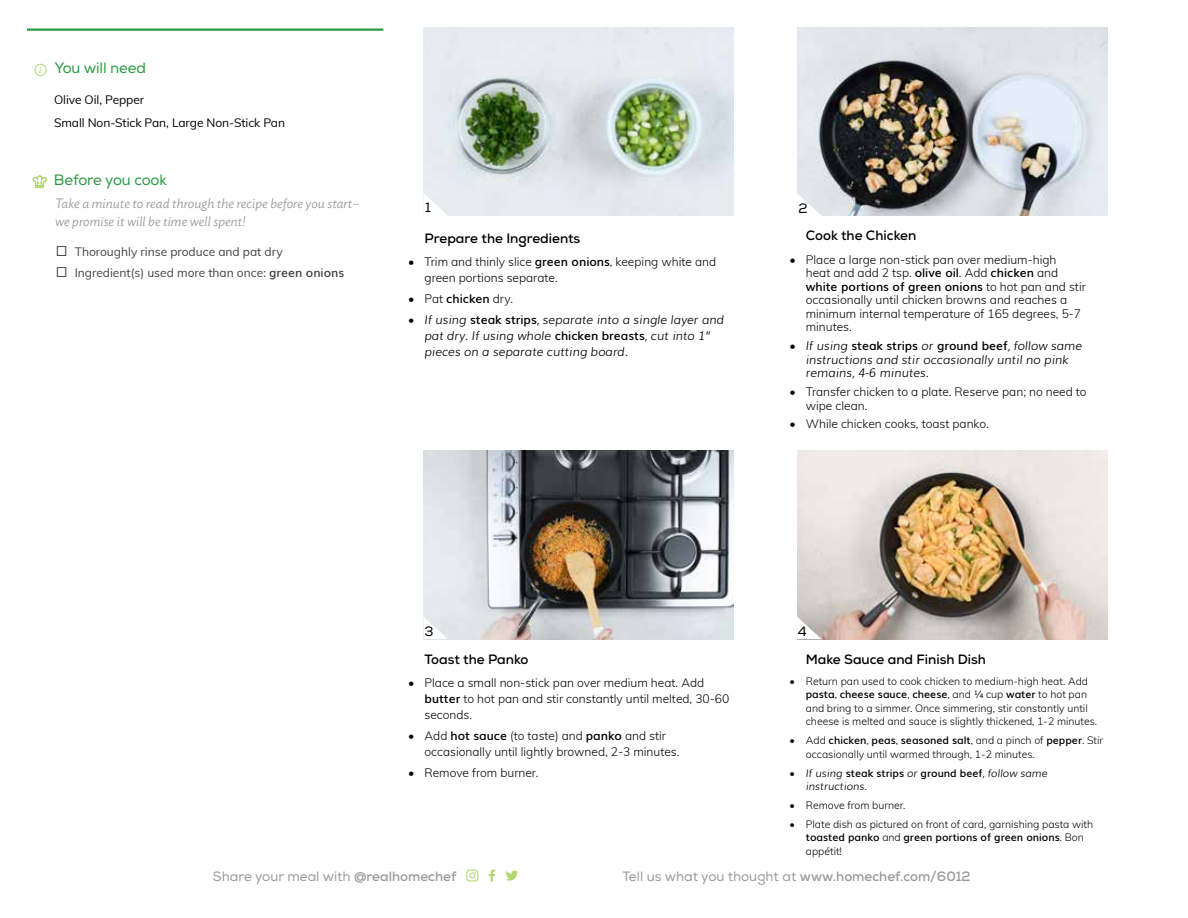
<style>
.page{position:relative;width:1188px;height:918px;background:#fff}
.page>*{position:absolute;margin:0;border:0;box-sizing:border-box;transform-origin:0 0}
.t1{font:15px "Nexa";letter-spacing:-.01em;color:#2c9942}
.t2{font:italic 300 13.5px/18px "Ideal Sans";color:#9a9a9a}
.t3{font:13.5px "Nexa";color:#9a9a9a}
.t4{font:700 13.5px "Nexa";color:#000}
.t5{font:13.5px "Nexa";color:#000}
.t6{font:300 12px/13.5px "Muli";color:#000}
.t7{font:italic 300 12px/15.8px "Muli";color:#000}
.t8{font:12px/21px "Muli";color:#414241}
.t9{font:12px/23.2px "Muli";letter-spacing:-.005em;color:#000}
.t10{font:300 10.5px/13.5px "Muli";color:#000}
.t11{font:italic 300 10.5px/13.5px "Muli";color:#000}
.t12{font:italic 9.3px "Ideal Sans";color:#b4d672}
.s1{font-weight:600}
.s2{font-style:normal}
.s3{font-weight:600;font-style:normal}
.s4{font-weight:700}
</style>
<div class="page">
<img style="left:423px;top:450px;width:311px;height:189px">
<img style="left:797px;top:450px;width:311px;height:189px">
<img style="left:423px;top:27px;width:311px;height:189px">
<img style="left:797px;top:27px;width:311px;height:189px">
<svg style="left:423px;top:193px;width:26px;height:23px"></svg>
<svg style="left:797px;top:193px;width:25px;height:23px"></svg>
<svg style="left:423px;top:617px;width:25px;height:22px"></svg>
<svg style="left:797px;top:617px;width:24px;height:22px"></svg>
<hr style="left:27px;top:28px;width:356px;height:3px;background:#2c9942">
<div style="left:35px;top:64px;width:11px;height:12px;border:1px solid #b4d672;border-radius:50%"></div>
<svg style="left:33px;top:176px;width:14px;height:12px"></svg>
<svg style="left:489px;top:870px;width:6px;height:12px"></svg>
<svg style="left:466px;top:870px;width:12px;height:12px"></svg>
<svg style="left:505px;top:871px;width:13px;height:10px"></svg>
<p class="t12" style="left:39px;top:63px;width:4px">i</p>
<p class="t1" style="left:55px;top:59px;width:93px">You will need</p>
<p class="t9" style="left:54px;top:87px;width:233px">Olive Oil, Pepper<br>Small Non-Stick Pan, Large Non-Stick Pan</p>
<p class="t1" style="left:54px;top:171px;width:114px">Before you cook</p>
<p class="t2" style="left:55px;top:193px;width:306px">Take a minute to read through the recipe before you start– we promise it will be time well spent!</p>
<p class="t8" style="left:75px;top:241px;width:271px">Thoroughly rinse produce and pat dry<br>Ingredient(s) used more than once: <span class="s1">green onions</span></p>
<p class="t5" style="left:425px;top:200px;width:7px">1</p>
<p class="t4" style="left:425px;top:230px;width:157px">Prepare the Ingredients</p>
<p class="t6" style="left:425px;top:254px;width:293px;line-height:15.8px;text-indent:-16px">• Trim and thinly slice <span class="s1">green onions</span>, keeping white and green portions separate.</p>
<p class="t6" style="left:408px;top:292px;width:106px">• Pat <span class="s1">chicken</span> dry.</p>
<p class="t7" style="left:425px;top:311px;width:301px;text-indent:-16px"><span class="s2">•</span> If using <span class="s3">steak strips</span>, separate into a single layer and pat dry. If using whole <span class="s3">chicken breasts</span>, cut into 1” pieces on a separate cutting board.</p>
<p class="t5" style="left:798px;top:200px;width:11px">2</p>
<p class="t4" style="left:806px;top:227px;width:112px">Cook the Chicken</p>
<p class="t6" style="left:806px;top:252px;width:282px;text-indent:-16px">• Place a large non-stick pan over medium-high<br>heat and add 2 tsp. <span class="s1">olive oil</span>. Add <span class="s1">chicken</span> and <span class="s1">white portions of green onions</span> to hot pan and stir occasionally until chicken browns and reaches a minimum internal temperature of 165 degrees, 5-7 minutes.</p>
<p class="t7" style="left:806px;top:338px;width:278px;line-height:13.5px;text-indent:-16px"><span class="s2">•</span> If using <span class="s3">steak strips</span> or <span class="s3">ground beef</span>, follow same instructions and stir occasionally until no pink remains, 4-6 minutes.</p>
<p class="t6" style="left:806px;top:384px;width:282px;text-indent:-16px">• Transfer chicken to a plate. Reserve pan; no need to wipe clean.</p>
<p class="t6" style="left:790px;top:417px;width:201px">• While chicken cooks, toast panko.</p>
<p class="t5" style="left:424px;top:623px;width:11px">3</p>
<p class="t5" style="left:798px;top:623px;width:10px">4</p>
<p class="t4" style="left:425px;top:651px;width:106px">Toast the Panko</p>
<p class="t6" style="left:425px;top:674px;width:306px;line-height:15.8px;text-indent:-16px">• Place a small non-stick pan over medium heat. Add <span class="s1">butter</span> to hot pan and stir constantly until melted, 30-60 seconds.</p>
<p class="t6" style="left:425px;top:727px;width:256px;line-height:15.8px;text-indent:-16px">• Add <span class="s1">hot sauce</span> (to taste) and <span class="s1">panko</span> and stir occasionally until lightly browned, 2-3 minutes.</p>
<p class="t6" style="left:408px;top:765px;width:132px">• Remove from burner.</p>
<p class="t4" style="left:806px;top:650px;width:182px">Make Sauce and Finish Dish</p>
<p class="t10" style="left:806px;top:674px;width:293px;text-indent:-16px">• Return pan used to cook chicken to medium-high heat. Add <span class="s1">pasta</span>, <span class="s1">cheese sauce</span>, <span class="s1">cheese</span>, and ¼ cup <span class="s1">water</span> to hot pan and bring to a simmer. Once simmering, stir constantly until cheese is melted and sauce is slightly thickened, 1-2 minutes.</p>
<p class="t10" style="left:806px;top:733px;width:299px;text-indent:-16px">• Add <span class="s1">chicken</span>, <span class="s1">peas</span>, <span class="s1">seasoned salt</span>, and a pinch of <span class="s1">pepper</span>. Stir occasionally until warmed through, 1-2 minutes.</p>
<p class="t11" style="left:806px;top:765px;width:243px;text-indent:-16px"><span class="s2">•</span> If using <span class="s3">steak strips</span> or <span class="s3">ground beef</span>, follow same instructions.</p>
<p class="t10" style="left:790px;top:798px;width:117px">• Remove from burner.</p>
<p class="t10" style="left:806px;top:817px;width:289px;text-indent:-16px">• Plate dish as pictured on front of card, garnishing pasta with <span class="s1">toasted panko</span> and <span class="s1">green portions of green onions</span>. Bon appétit!</p>
<p class="t3" style="left:213px;top:868px;width:245px">Share your meal with <span class="s4">@realhomechef</span></p>
<p class="t3" style="left:622px;top:868px;width:350px">Tell us what you thought at <span class="s4">www.homechef.com/6012</span></p>
</div>
